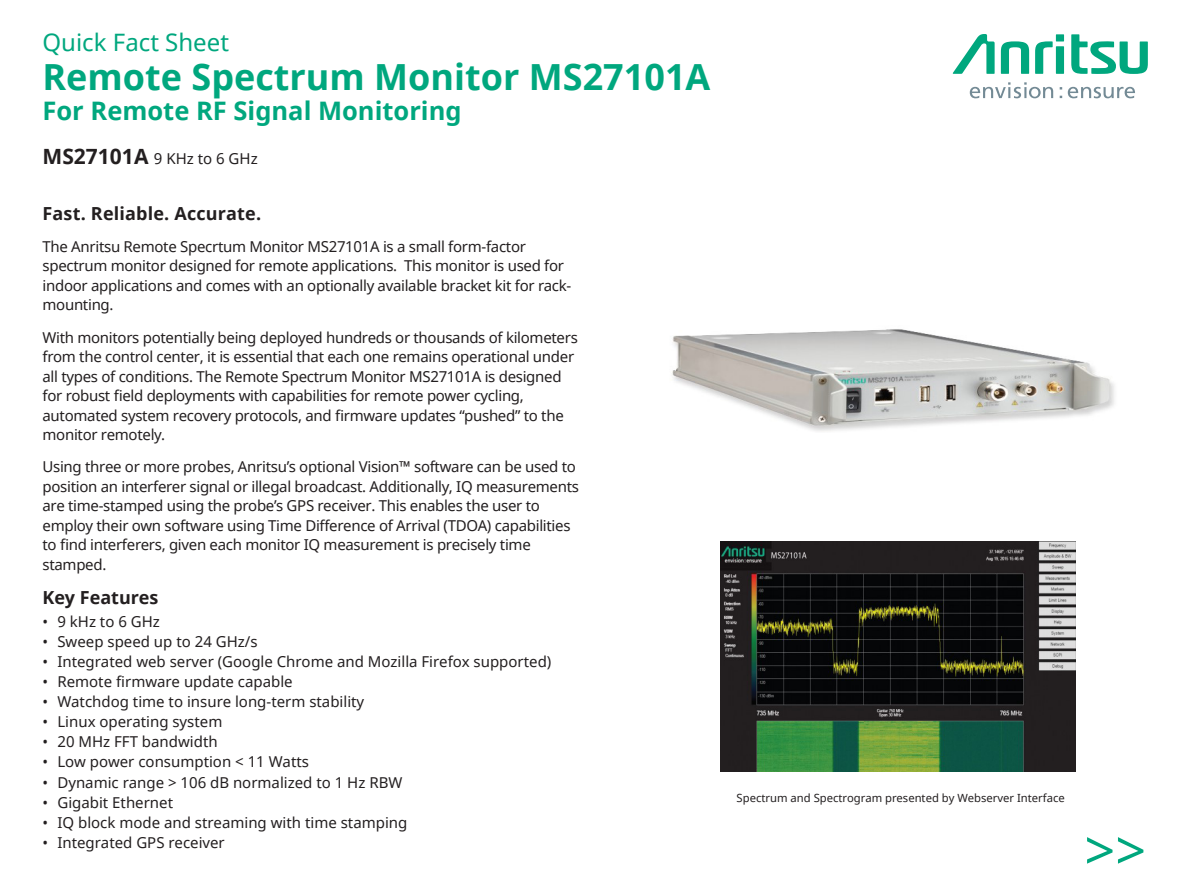
<style>
.page{position:relative;width:1191px;height:893px;background:#fff}
.page>*{position:absolute;margin:0;border:0;box-sizing:border-box;transform-origin:0 0}
.double_Carats{font:54px "Noto Sans";color:#00a77e}
.Part_Number_Head{font:700 36px "Noto Sans";color:#00a77e}
.Part_Number_SubHea{font:700 25.5px "Noto Sans";color:#00a77e}
.Quick_Fact_Sheet{font:24px "Noto Sans";color:#00a77e}
.Head1___12pt{font:700 18px "Noto Sans";letter-spacing:.01em;color:#231f20}
.Body_Text_10_12_No{font:15px/19.5px "Noto Sans";letter-spacing:-.02em;color:#231f20}
.Body_Text_10_12_No-2{font:15px "Noto Sans";color:#231f20}
.Head1___14pt{font:15px "Noto Sans";color:#231f20}
.Footer_F_R{font:11.25px "Noto Sans";color:#231f20}
.s1{font-weight:700;font-size:21px}
</style>
<div class="page">
<svg style="left:952px;top:34px;width:195px;height:40px"></svg>
<svg style="left:969px;top:82px;width:84px;height:16px"></svg>
<svg style="left:1059px;top:87px;width:76px;height:11px"></svg>
<img style="left:720px;top:541px;width:355px;height:231px">
<img style="left:672px;top:329px;width:442px;height:103px">
<p class="Quick_Fact_Sheet" style="left:43px;top:26px;width:188px">Quick Fact Sheet</p>
<p class="Part_Number_Head" style="left:43px;top:52px;width:669px">Remote Spectrum Monitor MS27101A</p>
<p class="Part_Number_SubHea" style="left:43px;top:93px;width:420px">For Remote RF Signal Monitoring</p>
<p class="Head1___14pt" style="left:43px;top:149px;width:217px"><span class="s1">MS27101A</span> 9 KHz to 6 GHz</p>
<p class="Head1___12pt" style="left:43px;top:200px;width:220px">Fast. Reliable. Accurate.</p>
<p class="Body_Text_10_12_No" style="left:43px;top:236px;width:530px">The Anritsu Remote Specrtum Monitor MS27101A is a small form-factor spectrum monitor designed for remote applications. This monitor is used for indoor applications and comes with an optionally available bracket kit for rack&shy;mounting.</p>
<p class="Body_Text_10_12_No" style="left:43px;top:327px;width:537px">With monitors potentially being deployed hundreds or thousands of kilometers from the control center, it is essential that each one remains operational under all types of conditions. The Remote Spectrum Monitor MS27101A is designed for robust field deployments with capabilities for remote power cycling, automated system recovery protocols, and firmware updates “pushed” to the monitor remotely.</p>
<p class="Body_Text_10_12_No" style="left:43px;top:457px;width:538px">Using three or more probes, Anritsu’s optional Vision™ software can be used to position an interferer signal or illegal broadcast. Additionally, IQ measurements are time-stamped using the probe’s GPS receiver. This enables the user to employ their own software using Time Difference of Arrival (TDOA) capabilities to find interferers, given each monitor IQ measurement is precisely time stamped.</p>
<p class="Head1___12pt" style="left:43px;top:585px;width:117px">Key Features</p>
<p class="Body_Text_10_12_No" style="left:43px;top:611px;width:119px">• 9 kHz to 6 GHz</p>
<p class="Body_Text_10_12_No-2" style="left:43px;top:631px;width:217px">• Sweep speed up to 24 GHz/s</p>
<p class="Body_Text_10_12_No-2" style="left:43px;top:651px;width:510px">• Integrated web server (Google Chrome and Mozilla Firefox supported)</p>
<p class="Body_Text_10_12_No-2" style="left:43px;top:671px;width:252px">• Remote firmware update capable</p>
<p class="Body_Text_10_12_No-2" style="left:43px;top:691px;width:323px">• Watchdog time to insure long-term stability</p>
<p class="Body_Text_10_12_No-2" style="left:43px;top:711px;width:181px">• Linux operating system</p>
<p class="Body_Text_10_12_No-2" style="left:43px;top:732px;width:177px">• 20 MHz FFT bandwidth</p>
<p class="Body_Text_10_12_No-2" style="left:43px;top:752px;width:268px">• Low power consumption &lt; 11 Watts</p>
<p class="Body_Text_10_12_No-2" style="left:43px;top:772px;width:361px">• Dynamic range &gt; 106 dB normalized to 1 Hz RBW</p>
<p class="Body_Text_10_12_No-2" style="left:43px;top:792px;width:132px">• Gigabit Ethernet</p>
<p class="Body_Text_10_12_No-2" style="left:43px;top:812px;width:366px">• IQ block mode and streaming with time stamping</p>
<p class="Body_Text_10_12_No-2" style="left:43px;top:832px;width:184px">• Integrated GPS receiver</p>
<p class="Footer_F_R" style="left:736px;top:790px;width:330px">Spectrum and Spectrogram presented by Webserver Interface</p>
<p class="double_Carats" style="left:1084px;top:813px;width:63px">&gt;&gt;</p>
</div>
